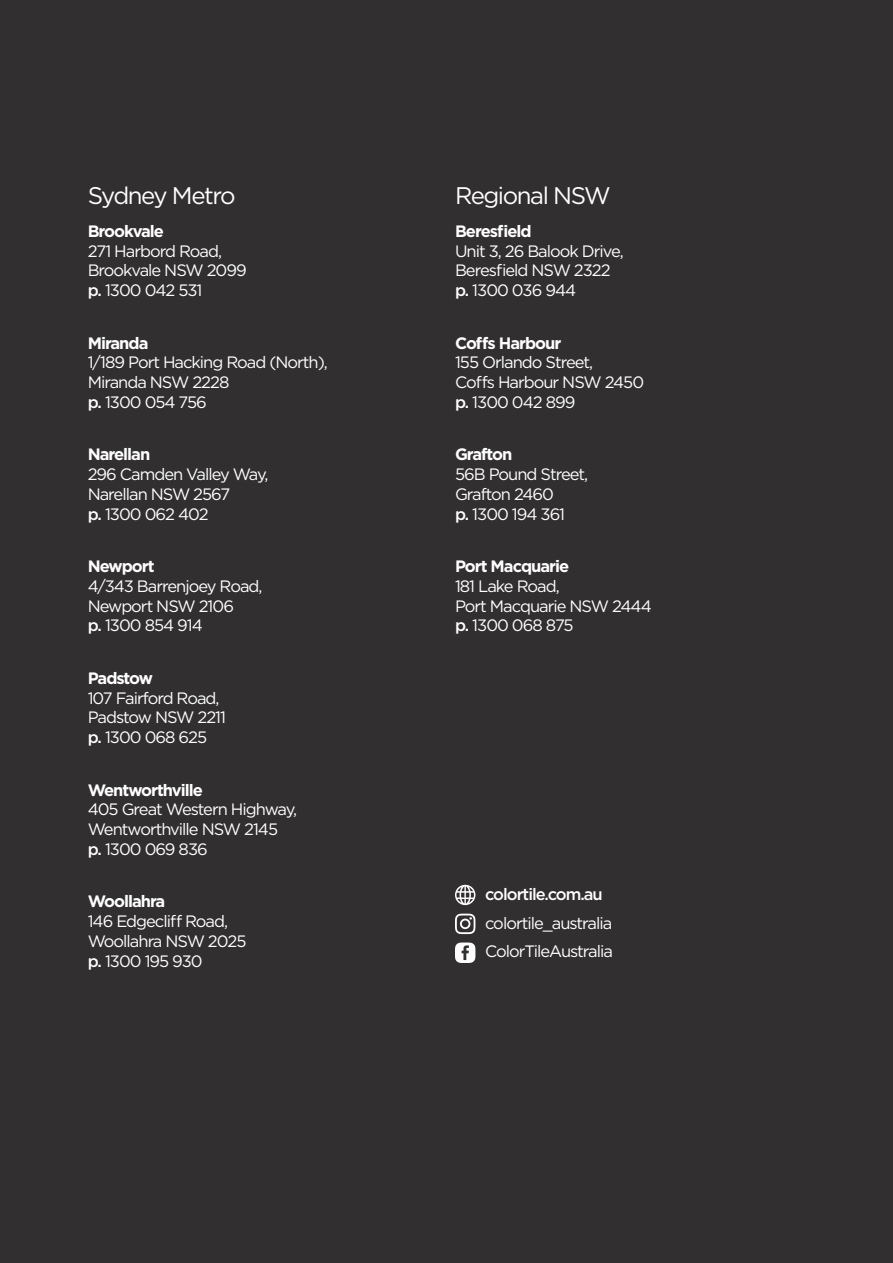
<style>
.page{position:relative;width:893px;height:1263px;background:#312f30}
.page>*{position:absolute;margin:0;border:0;box-sizing:border-box;transform-origin:0 0}
.t1{font:24px "Gotham";letter-spacing:-.06em;color:#fff}
.t2{font:16.5px/19.8px "Gotham";letter-spacing:-.06em;color:#fff}
.t3{font:700 16.5px "Gotham";letter-spacing:-.06em;color:#fff}
.t4{font:500 16.5px "Gotham";letter-spacing:-.06em;color:#fff}
.s1{font-weight:500}
</style>
<div class="page">
<svg style="left:455px;top:885px;width:20px;height:20px"></svg>
<svg style="left:455px;top:942px;width:20px;height:21px"></svg>
<svg style="left:455px;top:914px;width:20px;height:20px"></svg>
<p class="t1" style="left:88px;top:180px;width:149px">Sydney Metro</p>
<p class="t3" style="left:88px;top:220px;width:78px">Brookvale</p>
<p class="t2" style="left:88px;top:240px;width:136px">271 Harbord Road,</p>
<p class="t2" style="left:88px;top:260px;width:161px">Brookvale NSW 2099</p>
<p class="t2" style="left:88px;top:280px;width:116px"><span class="s1">p.</span> 1300 042 531</p>
<p class="t3" style="left:88px;top:332px;width:62px">Miranda</p>
<p class="t2" style="left:88px;top:352px;width:242px">1/189 Port Hacking Road (North),</p>
<p class="t2" style="left:88px;top:372px;width:143px">Miranda NSW 2228</p>
<p class="t2" style="left:88px;top:392px;width:121px"><span class="s1">p.</span> 1300 054 756</p>
<p class="t3" style="left:88px;top:443px;width:64px">Narellan</p>
<p class="t2" style="left:88px;top:464px;width:182px">296 Camden Valley Way,</p>
<p class="t2" style="left:88px;top:484px;width:144px">Narellan NSW 2567</p>
<p class="t2" style="left:88px;top:504px;width:122px"><span class="s1">p.</span> 1300 062 402</p>
<p class="t3" style="left:88px;top:555px;width:68px">Newport</p>
<p class="t2" style="left:88px;top:576px;width:176px">4/343 Barrenjoey Road,</p>
<p class="t2" style="left:88px;top:595px;width:148px">Newport NSW 2106</p>
<p class="t2" style="left:88px;top:615px;width:117px"><span class="s1">p.</span> 1300 854 914</p>
<p class="t3" style="left:88px;top:667px;width:67px">Padstow</p>
<p class="t2" style="left:88px;top:687px;width:133px">107 Fairford Road,</p>
<p class="t2" style="left:88px;top:707px;width:140px">Padstow NSW 2211</p>
<p class="t2" style="left:88px;top:727px;width:121px"><span class="s1">p.</span> 1300 068 625</p>
<p class="t3" style="left:88px;top:779px;width:117px">Wentworthville</p>
<p class="t2" style="left:88px;top:799px;width:211px">405 Great Western Highway,</p>
<p class="t2" style="left:88px;top:819px;width:192px">Wentworthville NSW 2145</p>
<p class="t2" style="left:88px;top:839px;width:122px"><span class="s1">p.</span> 1300 069 836</p>
<p class="t3" style="left:88px;top:890px;width:79px">Woollahra</p>
<p class="t2" style="left:88px;top:911px;width:142px">146 Edgecliff Road,</p>
<p class="t2" style="left:88px;top:931px;width:160px">Woollahra NSW 2025</p>
<p class="t2" style="left:88px;top:951px;width:116px"><span class="s1">p.</span> 1300 195 930</p>
<h1 class="t1" style="left:455px;top:180px;width:157px">Regional NSW</h1>
<p class="t3" style="left:455px;top:220px;width:78px">Beresfield</p>
<p class="t2" style="left:455px;top:240px;width:170px">Unit 3, 26 Balook Drive,<br>Beresfield NSW 2322 <span class="s1">p.</span> 1300 036 944</p>
<p class="t3" style="left:455px;top:332px;width:108px">Coffs Harbour</p>
<p class="t2" style="left:455px;top:352px;width:191px">155 Orlando Street,<br>Coffs Harbour NSW 2450 <span class="s1">p.</span> 1300 042 899</p>
<p class="t3" style="left:455px;top:443px;width:59px">Grafton</p>
<p class="t2" style="left:455px;top:464px;width:135px">56B Pound Street,<br>Grafton 2460<br><span class="s1">p.</span> 1300 194 361</p>
<p class="t3" style="left:455px;top:555px;width:116px">Port Macquarie</p>
<p class="t2" style="left:455px;top:576px;width:198px">181 Lake Road,<br>Port Macquarie NSW 2444 <span class="s1">p.</span> 1300 068 875</p>
<p class="t4" style="left:485px;top:884px;width:119px">colortile.com.au</p>
<p class="t2" style="left:485px;top:912px;width:129px">colortile_australia</p>
<p class="t2" style="left:485px;top:941px;width:129px">ColorTileAustralia</p>
</div>
